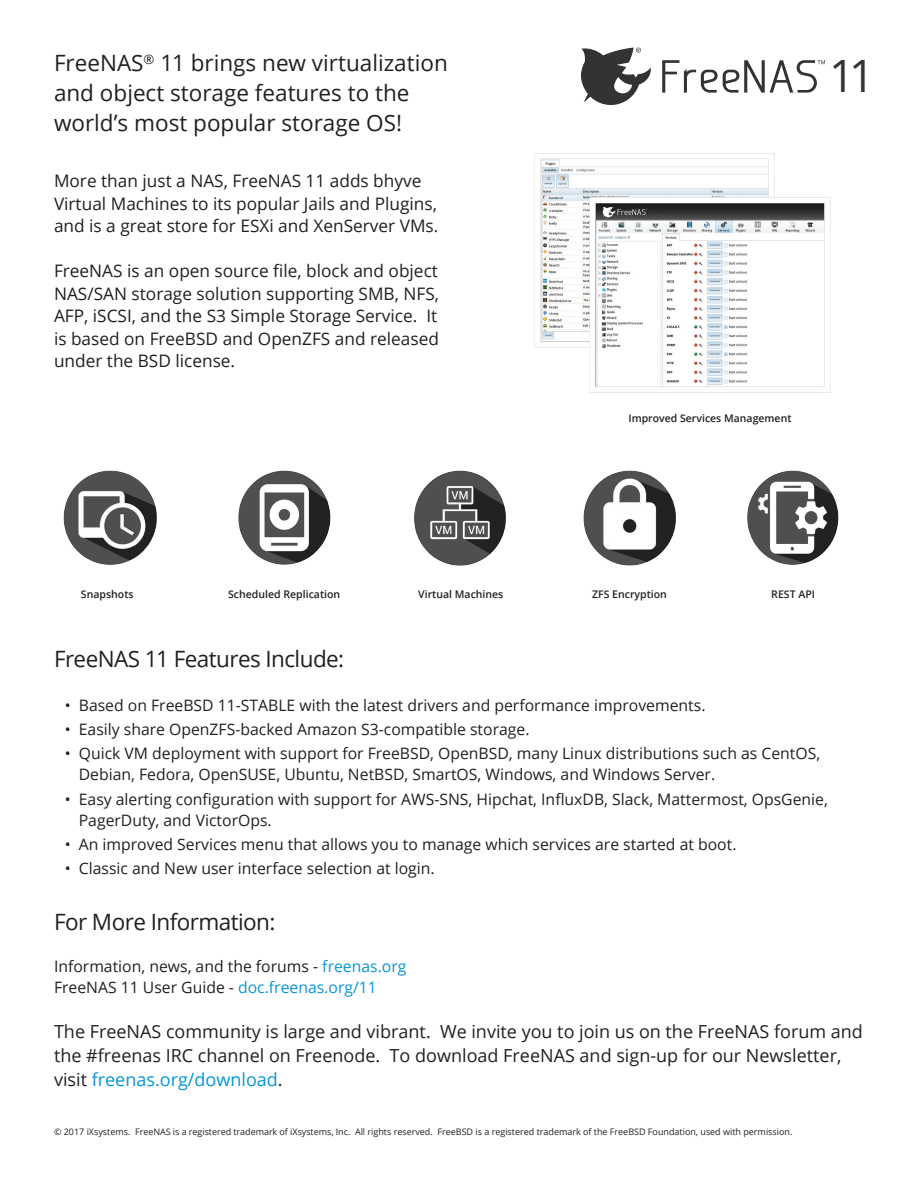
<style>
.page{position:relative;width:918px;height:1188px;background:#fff}
.page>*{position:absolute;margin:0;border:0;box-sizing:border-box;transform-origin:0 0}
.t1{font:44.7px "Open Sans";color:#333}
.t2{font:22.5px/30px "Open Sans";color:#231f20}
.t3{font:22.5px "Open Sans";letter-spacing:-.025em;color:#231f20}
.t4{font:18px/24px "Open Sans";color:#231f20}
.t5{font:17.25px/22.5px "Open Sans";color:#231f20}
.t6{font:15.75px/21px "Open Sans";color:#231f20}
.t7{font:600 10.5px "Open Sans";color:#231f20}
.t8{font:9px "Open Sans";color:#231f20}
.s1{color:#0696d7}
</style>
<div class="page">
<img style="left:534px;top:153px;width:241px;height:195px">
<img style="left:587px;top:194px;width:244px;height:199px">
<img style="left:414px;top:470px;width:92px;height:96px">
<img style="left:238px;top:470px;width:93px;height:95px">
<img style="left:583px;top:470px;width:93px;height:96px">
<img style="left:747px;top:470px;width:92px;height:95px">
<img style="left:63px;top:470px;width:94px;height:95px">
<svg style="left:662px;top:60px;width:163px;height:33px"></svg>
<svg style="left:581px;top:48px;width:70px;height:57px"></svg>
<h2 class="t2" style="left:54px;top:47px;width:395px">FreeNAS<sup>®</sup> 11 brings new virtualization and object storage features to the world’s most popular storage OS!</h2>
<p class="t5" style="left:54px;top:169px;width:386px">More than just a NAS, FreeNAS 11 adds bhyve<br>Virtual Machines to its popular Jails and Plugins, and is a great store for ESXi and XenServer VMs.</p>
<p class="t5" style="left:54px;top:259px;width:387px;text-align:justify">FreeNAS is an open source file, block and object NAS/SAN storage solution supporting SMB, NFS, AFP, iSCSI, and the S3 Simple Storage Service. It is based on FreeBSD and OpenZFS and released under the BSD license.</p>
<h1 class="t1" style="left:829px;top:45px;width:47px">11</h1>
<p class="t7" style="left:629px;top:411px;width:164px">Improved Services Management</p>
<p class="t7" style="left:81px;top:587px;width:54px">Snapshots</p>
<p class="t7" style="left:228px;top:587px;width:114px">Scheduled Replication</p>
<p class="t7" style="left:418px;top:587px;width:87px">Virtual Machines</p>
<p class="t7" style="left:592px;top:587px;width:76px">ZFS Encryption</p>
<p class="t7" style="left:771px;top:587px;width:45px">REST API</p>
<h2 class="t3" style="left:54px;top:644px;width:292px">FreeNAS 11 Features Include:</h2>
<p class="t6" style="left:65px;top:694px;width:642px">• Based on FreeBSD 11-STABLE with the latest drivers and performance improvements.</p>
<p class="t6" style="left:65px;top:718px;width:466px">• Easily share OpenZFS-backed Amazon S3-compatible storage.</p>
<p class="t6" style="left:79px;top:743px;width:743px;text-indent:-14px">• Quick VM deployment with support for FreeBSD, OpenBSD, many Linux distributions such as CentOS,<br>Debian, Fedora, OpenSUSE, Ubuntu, NetBSD, SmartOS, Windows, and Windows Server.</p>
<p class="t6" style="left:79px;top:788px;width:751px;text-indent:-14px">• Easy alerting configuration with support for AWS-SNS, Hipchat, InfluxDB, Slack, Mattermost, OpsGenie,<br>PagerDuty, and VictorOps.</p>
<p class="t6" style="left:65px;top:833px;width:673px">• An improved Services menu that allows you to manage which services are started at boot.</p>
<p class="t6" style="left:65px;top:857px;width:371px">• Classic and New user interface selection at login.</p>
<h2 class="t3" style="left:54px;top:907px;width:223px">For More Information:</h2>
<p class="t6" style="left:54px;top:956px;width:354px">Information, news, and the forums - <span class="s1">freenas.org<br></span>FreeNAS 11 User Guide - <span class="s1">doc.freenas.org/11</span></p>
<p class="t4" style="left:54px;top:1019px;width:810px">The FreeNAS community is large and vibrant. We invite you to join us on the FreeNAS forum and the #freenas IRC channel on Freenode. To download FreeNAS and sign-up for our Newsletter, visit <span class="s1">freenas.org/download</span>.</p>
<p class="t8" style="left:54px;top:1126px;width:740px">© 2017 iXsystems. FreeNAS is a registered trademark of iXsystems, Inc. All rights reserved. FreeBSD is a registered trademark of the FreeBSD Foundation, used with permission.</p>
</div>
